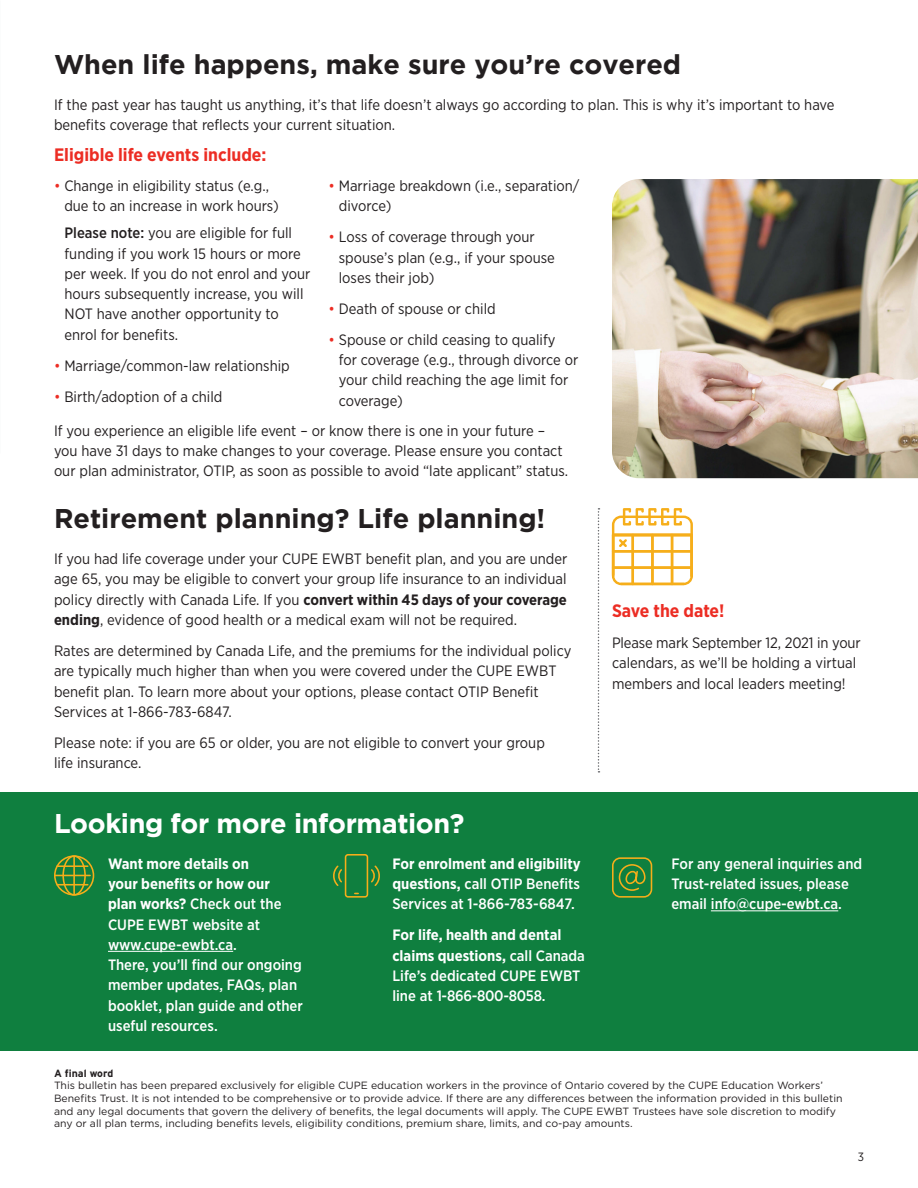
<style>
.page{position:relative;width:918px;height:1188px;background:#fff}
.page>*{position:absolute;margin:0;border:0;box-sizing:border-box;transform-origin:0 0}
.t1{font:700 27px "Gotham";color:#231f20}
.t2{font:700 27px "Gotham";letter-spacing:-.015em;color:#fff}
.t3{font:700 18px "Gotham Narrow";color:#ec2d24}
.t4{font:15px/20.2px "Gotham Narrow";color:#231f20}
.t5{font:500 15px/20.2px "Gotham Narrow";color:#fff}
.t6{font:12px "Gotham Narrow";color:#231f20}
.t7{font:10.5px/12.6px "Gotham";color:#231f20}
.t8{font:700 10.5px "Interstate";color:#231f20}
.s1{color:#ec2d24}
.s2{font-weight:500}
.s3{font-weight:700}
</style>
<div class="page">
<div style="left:0;top:792px;width:918px;height:259px;background:#0f7f3f"></div>
<hr style="left:108px;top:951px;width:125px;height:1px;background:#fff">
<hr style="left:711px;top:910px;width:127px;height:1px;background:#fff">
<svg style="left:54px;top:855px;width:41px;height:41px"></svg>
<hr style="left:55px;top:875px;width:35px;height:1px;background:#f6ae1a">
<div style="left:62px;top:855px;width:24px;height:41px;border:2px solid #f6ae1a;border-radius:50%"></div>
<hr style="left:57px;top:884px;width:31px;height:2px;background:#f6ae1a">
<hr style="left:57px;top:865px;width:31px;height:2px;background:#f6ae1a">
<svg style="left:333px;top:854px;width:47px;height:44px"></svg>
<svg style="left:612px;top:857px;width:41px;height:41px"></svg>
<svg style="left:598px;top:508px;width:1px;height:265px"></svg>
<img style="left:612px;top:179px;width:306px;height:299px">
<svg style="left:612px;top:508px;width:81px;height:77px"></svg>
<h1 class="t1" style="left:54px;top:49px;width:629px">When life happens, make sure you’re covered</h1>
<p class="t4" style="left:54px;top:94px;width:782px">If the past year has taught us anything, it’s that life doesn’t always go according to plan. This is why it’s important to have benefits coverage that reflects your current situation.</p>
<p class="t3" style="left:54px;top:144px;width:214px">Eligible life events include:</p>
<p class="t4" style="left:64px;top:175px;width:216px;text-indent:-10px"><span class="s1">•</span> Change in eligibility status (e.g., due to an increase in work hours)</p>
<p class="t4" style="left:64px;top:223px;width:247px"><span class="s2">Please note:</span> you are eligible for full funding if you work 15 hours or more per week. If you do not enrol and your hours subsequently increase, you will NOT have another opportunity to enrol for benefits.</p>
<p class="t4" style="left:54px;top:355px;width:237px"><span class="s1">•</span> Marriage/common-law relationship</p>
<p class="t4" style="left:54px;top:386px;width:170px"><span class="s1">•</span> Birth/adoption of a child</p>
<p class="t4" style="left:339px;top:175px;width:242px;text-indent:-10px"><span class="s1">•</span> Marriage breakdown (i.e., separation/ divorce)</p>
<p class="t4" style="left:339px;top:227px;width:217px;text-indent:-10px"><span class="s1">•</span> Loss of coverage through your spouse’s plan (e.g., if your spouse loses their job)</p>
<p class="t4" style="left:328px;top:298px;width:169px"><span class="s1">•</span> Death of spouse or child</p>
<p class="t4" style="left:339px;top:329px;width:241px;text-indent:-10px"><span class="s1">•</span> Spouse or child ceasing to qualify<br>for coverage (e.g., through divorce or your child reaching the age limit for coverage)</p>
<p class="t4" style="left:54px;top:420px;width:516px">If you experience an eligible life event – or know there is one in your future – you have 31 days to make changes to your coverage. Please ensure you contact our plan administrator, OTIP, as soon as possible to avoid “late applicant” status.</p>
<h1 class="t1" style="left:54px;top:503px;width:493px">Retirement planning? Life planning!</h1>
<p class="t4" style="left:54px;top:549px;width:515px;text-align:justify">If you had life coverage under your CUPE EWBT benefit plan, and you are under age 65, you may be eligible to convert your group life insurance to an individual policy directly with Canada Life. If you <span class="s3">convert within 45 days of your coverage ending</span>, evidence of good health or a medical exam will not be required.</p>
<p class="t4" style="left:54px;top:640px;width:519px">Rates are determined by Canada Life, and the premiums for the individual policy are typically much higher than when you were covered under the CUPE EWBT benefit plan. To learn more about your options, please contact OTIP Benefit Services at 1-866-783-6847.</p>
<p class="t4" style="left:54px;top:732px;width:492px">Please note: if you are 65 or older, you are not eligible to convert your group life insurance.</p>
<h1 class="t2" style="left:54px;top:808px;width:412px">Looking for more information?</h1>
<p class="t5" style="left:108px;top:853px;width:196px"><span class="s3">Want more details on<br>your benefits or how our<br>plan works?</span> Check out the<br>CUPE EWBT website at www.cupe-ewbt.ca.<br>There, you’ll find our ongoing member updates, FAQs, plan booklet, plan guide and other useful resources.</p>
<p class="t5" style="left:392px;top:853px;width:190px;text-align:justify"><span class="s3">For enrolment and eligibility questions,</span> call OTIP Benefits Services at 1-866-783-6847.</p>
<p class="t5" style="left:392px;top:925px;width:194px"><span class="s3">For life, health and dental claims questions,</span> call Canada<br>Life’s dedicated CUPE EWBT line at 1-866-800-8058.</p>
<p class="t3" style="left:612px;top:599px;width:114px">Save the date!</p>
<p class="t4" style="left:612px;top:632px;width:250px">Please mark September 12, 2021 in your calendars, as we’ll be holding a virtual members and local leaders meeting!</p>
<p class="t5" style="left:671px;top:853px;width:192px">For any general inquiries and<br>Trust-related issues, please email info@cupe-ewbt.ca.</p>
<p class="t8" style="left:54px;top:1067px;width:61px">A final word</p>
<p class="t7" style="left:54px;top:1079px;width:790px">This bulletin has been prepared exclusively for eligible CUPE education workers in the province of Ontario covered by the CUPE Education Workers’ Benefits Trust. It is not intended to be comprehensive or to provide advice. If there are any differences between the information provided in this bulletin and any legal documents that govern the delivery of benefits, the legal documents will apply. The CUPE EWBT Trustees have sole discretion to modify any or all plan terms, including benefits levels, eligibility conditions, premium share, limits, and co-pay amounts.</p>
<p class="t6" style="left:858px;top:1149px;width:8px">3</p>
</div>
